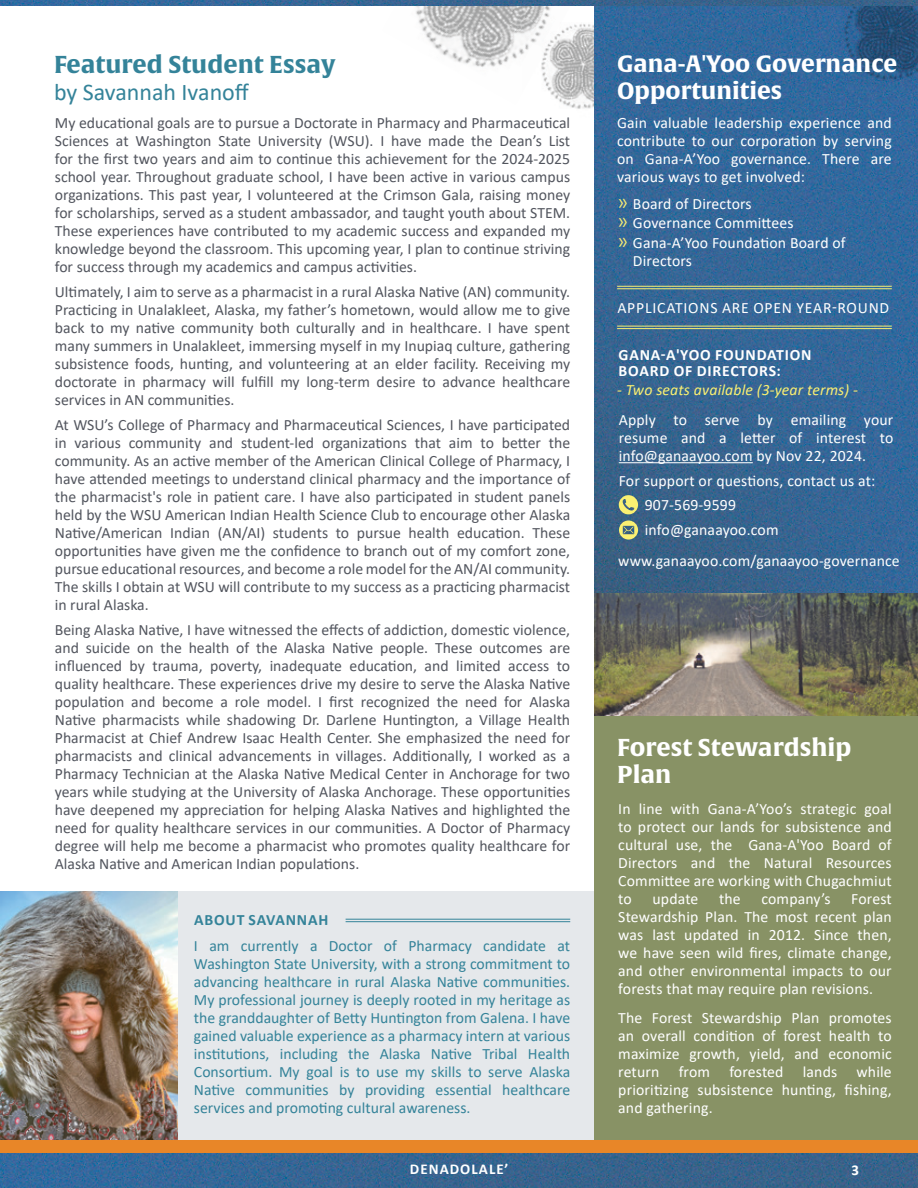
<style>
.page{position:relative;width:918px;height:1188px;background:#fff}
.page>*{position:absolute;margin:0;border:0;box-sizing:border-box;transform-origin:0 0}
.t1{font:700 24px/27px "Alverata";color:#fff}
.t2{font:700 24px "Alverata";color:#348399}
.t3{font:24px "Calibri";color:#348399}
.t4{font:700 23.25px/27px "Alverata";color:#fff}
.t5{font:15.75px/18px "Calibri";color:#52555e;text-align:justify}
.t6{font:15.75px/18px "Calibri";letter-spacing:.01em;color:#fff;text-align:justify}
.t7{font:15.75px/18px "Calibri";color:#348399;text-align:justify}
.t8{font:700 15.75px/16.5px "Calibri";letter-spacing:.05em;color:#fff}
.t9{font:italic 15.75px "Calibri";letter-spacing:.01em;color:#faf072}
.t10{font:15.75px "Calibri";letter-spacing:.05em;color:#fff}
.t11{font:700 15.75px "Calibri";letter-spacing:.05em;color:#348399}
.t12{font:700 15px "Calibri";letter-spacing:.07em;color:#fff}
.s1{font-weight:300;font-size:22.5px;color:#faf072}
</style>
<div class="page">
<img style="left:416px;top:6px;width:106px;height:61px">
<img style="left:522px;top:6px;width:72px;height:103px">
<div style="left:0;top:891px;width:594px;height:249px;background:#e5e8eb"></div>
<img style="left:594px;top:6px;width:324px;height:587px">
<svg style="left:594px;top:593px;width:324px;height:547px;background:#838a64"></svg>
<img style="left:0;top:891px;width:177px;height:249px">
<img style="left:0;top:1153px;width:918px;height:35px">
<hr style="left:346px;top:919px;width:224px;height:1px;background:#348399">
<hr style="left:346px;top:921px;width:224px;height:1px;background:#348399">
<hr style="left:617px;top:326px;width:275px;height:1px;background:#faf072">
<hr style="left:617px;top:328px;width:275px;height:1px;background:#faf072">
<hr style="left:617px;top:286px;width:275px;height:1px;background:#faf072">
<hr style="left:617px;top:289px;width:275px;height:1px;background:#faf072">
<div style="left:0;top:1140px;width:918px;height:13px;background:#e88628"></div>
<img style="left:837px;top:6px;width:81px;height:82px">
<hr style="left:619px;top:462px;width:134px;height:1px;background:#fff">
<svg style="left:619px;top:495px;width:19px;height:19px"></svg>
<svg style="left:619px;top:520px;width:19px;height:20px"></svg>
<img style="left:0;top:0;width:918px;height:6px">
<p class="t2" style="left:54px;top:49px;width:283px">Featured Student Essay</p>
<p class="t3" style="left:54px;top:75px;width:197px">by Savannah Ivanoff</p>
<p class="t5" style="left:55px;top:114px;width:517px">My educational goals are to pursue a Doctorate in Pharmacy and Pharmaceutical Sciences at Washington State University (WSU). I have made the Dean’s List for the first two years and aim to continue this achievement for the 2024-2025 school year. Throughout graduate school, I have been active in various campus organizations. This past year, I volunteered at the Crimson Gala, raising money for scholarships, served as a student ambassador, and taught youth about STEM.<br>These experiences have contributed to my academic success and expanded my knowledge beyond the classroom. This upcoming year, I plan to continue striving for success through my academics and campus activities.</p>
<p class="t5" style="left:55px;top:283px;width:517px">Ultimately, I aim to serve as a pharmacist in a rural Alaska Native (AN) community.<br>Practicing in Unalakleet, Alaska, my father’s hometown, would allow me to give back to my native community both culturally and in healthcare. I have spent many summers in Unalakleet, immersing myself in my Inupiaq culture, gathering subsistence foods, hunting, and volunteering at an elder facility. Receiving my doctorate in pharmacy will fulfill my long-term desire to advance healthcare services in AN communities.</p>
<p class="t5" style="left:55px;top:415px;width:517px">At WSU’s College of Pharmacy and Pharmaceutical Sciences, I have participated in various community and student-led organizations that aim to better the community. As an active member of the American Clinical College of Pharmacy, I have attended meetings to understand clinical pharmacy and the importance of the pharmacist's role in patient care. I have also participated in student panels held by the WSU American Indian Health Science Club to encourage other Alaska Native/American Indian (AN/AI) students to pursue health education. These opportunities have given me the confidence to branch out of my comfort zone, pursue educational resources, and become a role model for the AN/AI community.<br>The skills I obtain at WSU will contribute to my success as a practicing pharmacist in rural Alaska.</p>
<p class="t5" style="left:55px;top:620px;width:517px">Being Alaska Native, I have witnessed the effects of addiction, domestic violence, and suicide on the health of the Alaska Native people. These outcomes are influenced by trauma, poverty, inadequate education, and limited access to quality healthcare. These experiences drive my desire to serve the Alaska Native population and become a role model. I first recognized the need for Alaska Native pharmacists while shadowing Dr. Darlene Huntington, a Village Health Pharmacist at Chief Andrew Isaac Health Center. She emphasized the need for pharmacists and clinical advancements in villages. Additionally, I worked as a Pharmacy Technician at the Alaska Native Medical Center in Anchorage for two years while studying at the University of Alaska Anchorage. These opportunities have deepened my appreciation for helping Alaska Natives and highlighted the need for quality healthcare services in our communities. A Doctor of Pharmacy degree will help me become a pharmacist who promotes quality healthcare for Alaska Native and American Indian populations.</p>
<p class="t11" style="left:194px;top:908px;width:136px">ABOUT SAVANNAH</p>
<p class="t7" style="left:194px;top:936px;width:378px">I am currently a Doctor of Pharmacy candidate at Washington State University, with a strong commitment to advancing healthcare in rural Alaska Native communities.<br>My professional journey is deeply rooted in my heritage as the granddaughter of Betty Huntington from Galena. I have gained valuable experience as a pharmacy intern at various institutions, including the Alaska Native Tribal Health Consortium. My goal is to use my skills to serve Alaska Native communities by providing essential healthcare services and promoting cultural awareness.</p>
<p class="t4" style="left:617px;top:51px;width:282px">Gana-A'Yoo Governance<br>Opportunities</p>
<p class="t6" style="left:617px;top:114px;width:276px">Gain valuable leadership experience and contribute to our corporation by serving on Gana-A’Yoo governance. There are various ways to get involved:</p>
<p class="t6" style="left:617px;top:194px;width:136px"><span class="s1">»</span> Board of Directors</p>
<p class="t6" style="left:617px;top:214px;width:178px"><span class="s1">»</span> Governance Committees</p>
<p class="t6" style="left:633px;top:233px;width:214px;text-indent:-16px"><span class="s1">»</span> Gana-A’Yoo Foundation Board of<br>Directors</p>
<p class="t10" style="left:617px;top:296px;width:273px">APPLICATIONS ARE OPEN YEAR-ROUND</p>
<p class="t8" style="left:619px;top:346px;width:194px">GANA-A'YOO FOUNDATION<br>BOARD OF DIRECTORS:</p>
<p class="t9" style="left:617px;top:379px;width:242px">- Two seats available (3-year terms) -</p>
<p class="t6" style="left:619px;top:410px;width:276px">Apply to serve by emailing your resume and a letter of interest to info@ganaayoo.com by Nov 22, 2024.</p>
<p class="t6" style="left:619px;top:471px;width:258px">For support or questions, contact us at:</p>
<p class="t6" style="left:645px;top:496px;width:93px">907-569-9599</p>
<p class="t6" style="left:645px;top:521px;width:135px">info@ganaayoo.com</p>
<p class="t6" style="left:618px;top:551px;width:283px">www.ganaayoo.com/ganaayoo-governance</p>
<p class="t1" style="left:617px;top:734px;width:236px">Forest Stewardship<br>Plan</p>
<p class="t6" style="left:618px;top:800px;width:275px">In line with Gana-A’Yoo’s strategic goal to protect our lands for subsistence and cultural use, the Gana-A'Yoo Board of Directors and the Natural Resources Committee are working with Chugachmiut to</p>
<p class="t6" style="left:653px;top:890px;width:47px">update</p>
<p class="t6" style="left:719px;top:890px;width:23px">the</p>
<p class="t6" style="left:761px;top:890px;width:71px">company’s</p>
<p class="t6" style="left:618px;top:890px;width:275px;text-indent:233px">Forest Stewardship Plan. The most recent plan was last updated in 2012. Since then, we have seen wild fires, climate change, and other environmental impacts to our forests that may require plan revisions.</p>
<p class="t6" style="left:618px;top:1008px;width:275px">The Forest Stewardship Plan promotes an overall condition of forest health to maximize growth, yield, and economic return from forested lands while prioritizing subsistence hunting, fishing, and gathering.</p>
<p class="t12" style="left:410px;top:1159px;width:100px">DENADOLALE’</p>
<p class="t12" style="left:851px;top:1159px;width:9px">3</p>
</div>
